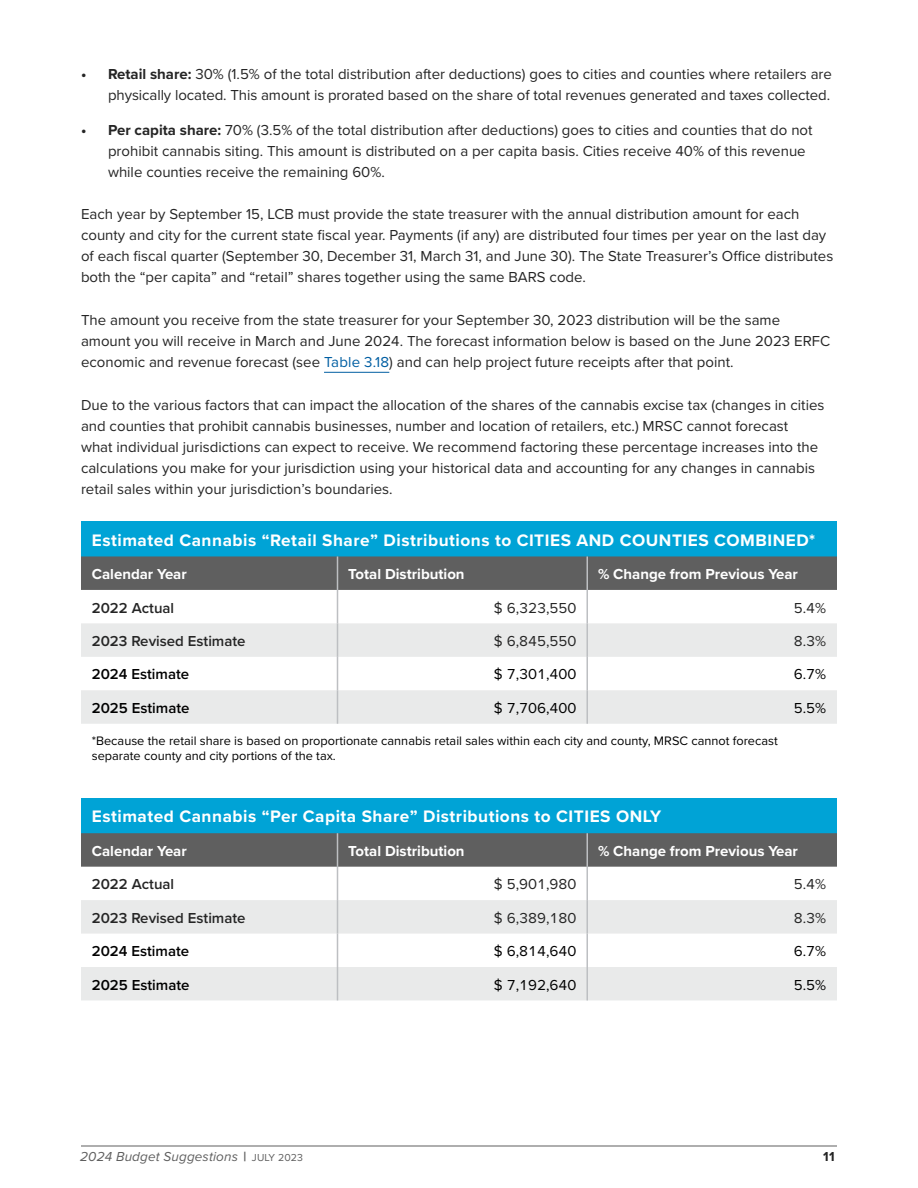
<style>
.page{position:relative;width:918px;height:1188px;background:#fff}
.page>*{position:absolute;margin:0;border:0;box-sizing:border-box;transform-origin:0 0}
.Body_Text{font:700 17.25px "Proxima Nova";letter-spacing:.03em;color:#fff}
.Body_Text-2{font:15px/21px "Proxima Nova";color:#252525}
.t1{font:700 15px "Proxima Nova";color:#fff}
.Body_Text-3{font:600 15px "Proxima Nova";color:#252525}
.Body_Text-4{font:15px "Proxima Nova";color:#000}
.Body_Text-5{font:600 15px "Proxima Nova";color:#000}
.t2{font:italic 13.5px "Proxima Nova";letter-spacing:.01em;color:#5f5f5f}
.t3{font:700 13.5px "Proxima Nova";color:#252525}
.Footnotes{font:12.75px/15px "Proxima Nova";color:#000}
.s1{font-weight:700}
.s2{color:#005ea2}
.s3{font-weight:700;font-style:normal}
.s4{font-style:normal;font-size:10.5px}
</style>
<div class="page">
<hr style="left:81px;top:1146px;width:756px;height:1px;background:#5f5f5f">
<hr style="left:324px;top:372px;width:65px;height:1px;background:#005ea2">
<div style="left:81px;top:521px;width:756px;height:35px;background:#00a3d6"></div>
<div style="left:81px;top:556px;width:756px;height:34px;background:#5f5f5f"></div>
<svg style="left:81px;top:623px;width:756px;height:101px;fill:#e9eaea"></svg>
<hr style="left:337px;top:590px;width:1px;height:33px;background:#bdbfc2">
<hr style="left:586px;top:590px;width:2px;height:33px;background:#bdbfc2">
<hr style="left:337px;top:623px;width:1px;height:34px;background:#bdbfc2">
<hr style="left:586px;top:623px;width:2px;height:34px;background:#bdbfc2">
<hr style="left:337px;top:657px;width:1px;height:33px;background:#bdbfc2">
<hr style="left:586px;top:657px;width:2px;height:33px;background:#bdbfc2">
<hr style="left:337px;top:690px;width:1px;height:34px;background:#bdbfc2">
<hr style="left:586px;top:690px;width:2px;height:34px;background:#bdbfc2">
<hr style="left:337px;top:556px;width:1px;height:34px;background:#bdbfc2">
<hr style="left:586px;top:556px;width:2px;height:34px;background:#bdbfc2">
<div style="left:81px;top:798px;width:756px;height:35px;background:#00a3d6"></div>
<div style="left:81px;top:833px;width:756px;height:34px;background:#5f5f5f"></div>
<svg style="left:81px;top:900px;width:756px;height:100px;fill:#e9eaea"></svg>
<hr style="left:337px;top:867px;width:1px;height:33px;background:#bdbfc2">
<hr style="left:586px;top:867px;width:2px;height:33px;background:#bdbfc2">
<hr style="left:337px;top:900px;width:1px;height:34px;background:#bdbfc2">
<hr style="left:586px;top:900px;width:2px;height:34px;background:#bdbfc2">
<hr style="left:337px;top:934px;width:1px;height:33px;background:#bdbfc2">
<hr style="left:586px;top:934px;width:2px;height:33px;background:#bdbfc2">
<hr style="left:337px;top:967px;width:1px;height:33px;background:#bdbfc2">
<hr style="left:586px;top:967px;width:2px;height:33px;background:#bdbfc2">
<hr style="left:337px;top:833px;width:1px;height:34px;background:#bdbfc2">
<hr style="left:586px;top:833px;width:2px;height:34px;background:#bdbfc2">
<p class="Body_Text-2" style="left:81px;top:63px;width:753px;text-align:right"><span class="s1">• Retail share:</span> 30% (1.5% of the total distribution after deductions) goes to cities and counties where retailers are physically located. This amount is prorated based on the share of total revenues generated and taxes collected.</p>
<p class="Body_Text-2" style="left:108px;top:119px;width:706px;text-indent:-27px"><span class="s1">• Per capita share:</span> 70% (3.5% of the total distribution after deductions) goes to cities and counties that do not prohibit cannabis siting. This amount is distributed on a per capita basis. Cities receive 40% of this revenue while counties receive the remaining 60%.</p>
<p class="Body_Text-2" style="left:81px;top:203px;width:754px">Each year by September 15, LCB must provide the state treasurer with the annual distribution amount for each county and city for the current state fiscal year. Payments (if any) are distributed four times per year on the last day of each fiscal quarter (September 30, December 31, March 31, and June 30). The State Treasurer’s Office distributes both the “per capita” and “retail” shares together using the same BARS code.</p>
<p class="Body_Text-2" style="left:81px;top:309px;width:751px">The amount you receive from the state treasurer for your September 30, 2023 distribution will be the same amount you will receive in March and June 2024. The forecast information below is based on the June 2023 ERFC economic and revenue forecast (see <span class="s2">Table 3.18</span>) and can help project future receipts after that point.</p>
<p class="Body_Text-2" style="left:81px;top:393px;width:745px">Due to the various factors that can impact the allocation of the shares of the cannabis excise tax (changes in cities and counties that prohibit cannabis businesses, number and location of retailers, etc.) MRSC cannot forecast<br>what individual jurisdictions can expect to receive. We recommend factoring these percentage increases into the calculations you make for your jurisdiction using your historical data and accounting for any changes in cannabis retail sales within your jurisdiction’s boundaries.</p>
<p class="Body_Text" style="left:92px;top:527px;width:725px">Estimated Cannabis “Retail Share” Distributions to CITIES AND COUNTIES COMBINED*</p>
<p class="t1" style="left:92px;top:563px;width:97px">Calendar Year</p>
<p class="t1" style="left:348px;top:563px;width:118px">Total Distribution</p>
<p class="t1" style="left:598px;top:563px;width:201px">% Change from Previous Year</p>
<p class="Body_Text-3" style="left:92px;top:596px;width:84px">2022 Actual</p>
<p class="Body_Text-2" style="left:494px;top:596px;width:84px">$ 6,323,550</p>
<p class="Body_Text-2" style="left:794px;top:596px;width:34px">5.4%</p>
<p class="Body_Text-3" style="left:92px;top:630px;width:155px">2023 Revised Estimate</p>
<p class="Body_Text-2" style="left:494px;top:630px;width:84px">$ 6,845,550</p>
<p class="Body_Text-2" style="left:794px;top:630px;width:34px">8.3%</p>
<p class="Body_Text-5" style="left:92px;top:663px;width:99px">2024 Estimate</p>
<p class="Body_Text-4" style="left:494px;top:663px;width:84px">$ 7,301,400</p>
<p class="Body_Text-4" style="left:794px;top:663px;width:34px">6.7%</p>
<p class="Body_Text-5" style="left:92px;top:697px;width:99px">2025 Estimate</p>
<p class="Body_Text-4" style="left:494px;top:697px;width:84px">$ 7,706,400</p>
<p class="Body_Text-4" style="left:794px;top:697px;width:34px">5.5%</p>
<p class="Footnotes" style="left:92px;top:732px;width:688px">*Because the retail share is based on proportionate cannabis retail sales within each city and county, MRSC cannot forecast separate county and city portions of the tax.</p>
<p class="Body_Text" style="left:92px;top:804px;width:571px">Estimated Cannabis “Per Capita Share” Distributions to CITIES ONLY</p>
<p class="t1" style="left:92px;top:840px;width:97px">Calendar Year</p>
<p class="t1" style="left:348px;top:840px;width:118px">Total Distribution</p>
<p class="t1" style="left:598px;top:840px;width:201px">% Change from Previous Year</p>
<p class="Body_Text-3" style="left:92px;top:873px;width:84px">2022 Actual</p>
<p class="Body_Text-2" style="left:494px;top:873px;width:84px">$ 5,901,980</p>
<p class="Body_Text-2" style="left:794px;top:873px;width:34px">5.4%</p>
<p class="Body_Text-3" style="left:92px;top:907px;width:155px">2023 Revised Estimate</p>
<p class="Body_Text-2" style="left:494px;top:907px;width:84px">$ 6,389,180</p>
<p class="Body_Text-2" style="left:794px;top:907px;width:34px">8.3%</p>
<p class="Body_Text-5" style="left:92px;top:940px;width:99px">2024 Estimate</p>
<p class="Body_Text-4" style="left:494px;top:940px;width:84px">$ 6,814,640</p>
<p class="Body_Text-4" style="left:794px;top:940px;width:34px">6.7%</p>
<p class="Body_Text-5" style="left:92px;top:973px;width:99px">2025 Estimate</p>
<p class="Body_Text-4" style="left:494px;top:973px;width:84px">$ 7,192,640</p>
<p class="Body_Text-4" style="left:794px;top:973px;width:34px">5.5%</p>
<p class="t2" style="left:80px;top:1146px;width:224px">2024 Budget Suggestions <span class="s3">|</span> <span class="s4">JULY 2023</span></p>
<p class="t3" style="left:823px;top:1147px;width:13px">11</p>
</div>
